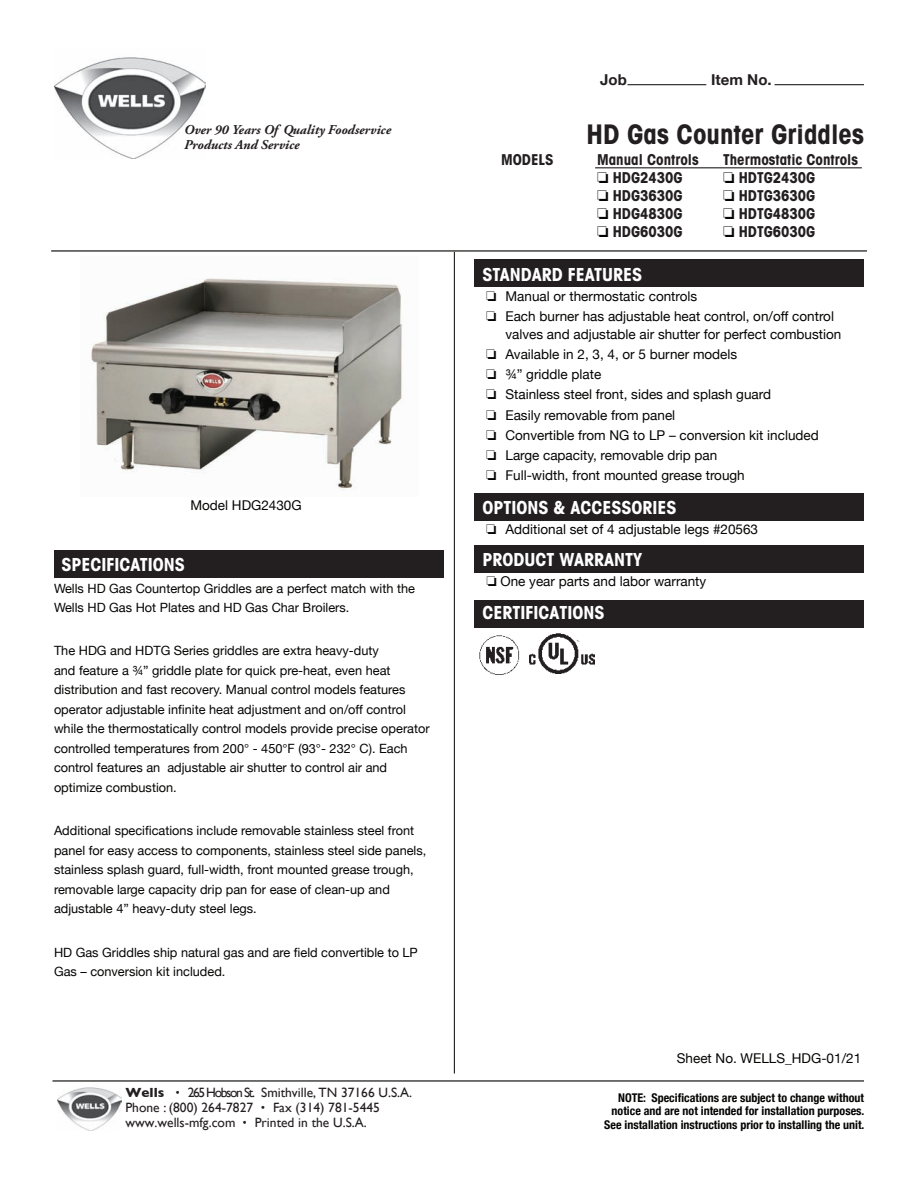
<style>
.page{position:relative;width:918px;height:1188px;background:#fff}
.page>*{position:absolute;margin:0;border:0;box-sizing:border-box;transform-origin:0 0}
.t1{font:700 condensed 27px "Avant Garde";color:#231f20}
.t2{font:700 condensed 18px "Avant Garde";color:#fff}
.t3{font:700 condensed 15px "Avant Garde";color:#231f20}
.t4{font:700 15px "Helvetica Neue";color:#231f20}
.t5{font:13.5px/18px "Helvetica Neue";color:#040503}
.t6{font:13.5px/15px "Gill Sans";color:#231f20}
.t7{font:italic 700 13.5px/15px "Adobe Garamond Pro";color:#231f20}
.t8{font:12.75px/19.5px "Helvetica Neue";color:#040503}
.t9{font:700 condensed 12px/13.5px "Helvetica Neue";color:#040503;text-align:right}
.s1{color:#040503}
.s2{font-weight:700}
</style>
<div class="page">
<img style="left:54px;top:57px;width:152px;height:102px">
<hr style="left:51px;top:250px;width:816px;height:2px;background:#040503">
<hr style="left:627px;top:84px;width:79px;height:1px;background:#040503">
<hr style="left:454px;top:252px;width:1px;height:822px;background:#040503">
<hr style="left:52px;top:1080px;width:812px;height:2px;background:#040503">
<hr style="left:775px;top:84px;width:89px;height:1px;background:#040503">
<div style="left:54px;top:550px;width:389px;height:27px;background:#231f20"></div>
<img style="left:57px;top:1087px;width:64px;height:43px">
<div style="left:475px;top:546px;width:389px;height:27px;background:#231f20"></div>
<div style="left:475px;top:494px;width:389px;height:27px;background:#231f20"></div>
<div style="left:475px;top:260px;width:389px;height:27px;background:#231f20"></div>
<img style="left:91px;top:278px;width:311px;height:213px">
<hr style="left:595px;top:168px;width:267px;height:1px;background:#040503">
<img style="left:479px;top:635px;width:41px;height:40px">
<img style="left:530px;top:647px;width:65px;height:26px">
<svg style="left:539px;top:633px;width:41px;height:14px"></svg>
<div style="left:475px;top:601px;width:389px;height:27px;background:#231f20"></div>
<p class="t4" style="left:600px;top:70px;width:28px">Job</p>
<p class="t4" style="left:711px;top:70px;width:62px">Item No.</p>
<p class="t7" style="left:184px;top:122px;width:208px">Over 90 Years Of Quality Foodservice<br>Products And Service</p>
<h1 class="t1" style="left:587px;top:117px;width:279px">HD Gas Counter Griddles</h1>
<p class="t3" style="left:501px;top:150px;width:54px">MODELS</p>
<p class="t3" style="left:597px;top:150px;width:103px">Manual Controls</p>
<p class="t3" style="left:723px;top:150px;width:136px">Thermostatic Controls</p>
<p class="t3" style="left:597px;top:168px;width:87px"><span class="s1">□</span> HDG2430G</p>
<p class="t3" style="left:723px;top:168px;width:94px"><span class="s1">□</span> HDTG2430G</p>
<p class="t3" style="left:597px;top:186px;width:87px"><span class="s1">□</span> HDG3630G</p>
<p class="t3" style="left:723px;top:186px;width:94px"><span class="s1">□</span> HDTG3630G</p>
<p class="t3" style="left:597px;top:204px;width:87px"><span class="s1">□</span> HDG4830G</p>
<p class="t3" style="left:723px;top:204px;width:94px"><span class="s1">□</span> HDTG4830G</p>
<p class="t3" style="left:597px;top:222px;width:87px"><span class="s1">□</span> HDG6030G</p>
<p class="t3" style="left:723px;top:222px;width:94px"><span class="s1">□</span> HDTG6030G</p>
<h2 class="t2" style="left:482px;top:262px;width:161px">STANDARD FEATURES</h2>
<p class="t5" style="left:486px;top:287px;width:213px">□ Manual or thermostatic controls</p>
<p class="t5" style="left:505px;top:307px;width:337px;text-indent:-19px">□ Each burner has adjustable heat control, on/off control valves and adjustable air shutter for perfect combustion</p>
<p class="t5" style="left:486px;top:345px;width:253px">□ Available in 2, 3, 4, or 5 burner models</p>
<p class="t5" style="left:486px;top:365px;width:117px">□ ¾” griddle plate</p>
<p class="t5" style="left:486px;top:385px;width:287px">□ Stainless steel front, sides and splash guard</p>
<p class="t5" style="left:486px;top:406px;width:191px">□ Easily removable from panel</p>
<p class="t5" style="left:486px;top:426px;width:334px">□ Convertible from NG to LP – conversion kit included</p>
<p class="t5" style="left:486px;top:446px;width:233px">□ Large capacity, removable drip pan</p>
<p class="t5" style="left:486px;top:466px;width:260px">□ Full-width, front mounted grease trough</p>
<p class="t5" style="left:190px;top:496px;width:113px">Model HDG2430G</p>
<h2 class="t2" style="left:482px;top:496px;width:196px">OPTIONS &amp; ACCESSORIES</h2>
<p class="t5" style="left:486px;top:520px;width:274px">□ Additional set of 4 adjustable legs #20563</p>
<h2 class="t2" style="left:62px;top:553px;width:125px">SPECIFICATIONS</h2>
<h2 class="t2" style="left:482px;top:548px;width:161px">PRODUCT WARRANTY</h2>
<p class="t8" style="left:54px;top:578px;width:363px">Wells HD Gas Countertop Griddles are a perfect match with the<br>Wells HD Gas Hot Plates and HD Gas Char Broilers.</p>
<p class="t8" style="left:54px;top:641px;width:377px">The HDG and HDTG Series griddles are extra heavy-duty<br>and feature a ¾” griddle plate for quick pre-heat, even heat distribution and fast recovery. Manual control models features operator adjustable infinite heat adjustment and on/off control while the thermostatically control models provide precise operator controlled temperatures from 200° - 450°F (93°- 232° C). Each control features an adjustable air shutter to control air and optimize combustion.</p>
<p class="t8" style="left:54px;top:821px;width:374px">Additional specifications include removable stainless steel front panel for easy access to components, stainless steel side panels, stainless splash guard, full-width, front mounted grease trough, removable large capacity drip pan for ease of clean-up and adjustable 4” heavy-duty steel legs.</p>
<p class="t8" style="left:54px;top:942px;width:365px">HD Gas Griddles ship natural gas and are field convertible to LP<br>Gas – conversion kit included.</p>
<p class="t5" style="left:486px;top:573px;width:221px">□ One year parts and labor warranty</p>
<h2 class="t2" style="left:482px;top:601px;width:124px">CERTIFICATIONS</h2>
<p class="t5" style="left:677px;top:1049px;width:186px">Sheet No. WELLS_HDG-01/21</p>
<p class="t6" style="left:125px;top:1084px;width:288px"><span class="s2">Wells ·</span> 265 Hobson St. Smithville, TN 37166 U.S.A.<br>Phone : (800) 264-7827 <span class="s2">·</span> Fax (314) 781-5445 www.wells-mfg.com <span class="s2">·</span> Printed in the U.S.A.</p>
<p class="t9" style="left:604px;top:1091px;width:262px">NOTE: Specifications are subject to change without notice and are not intended for installation purposes.<br>See installation instructions prior to installing the unit.</p>
</div>
